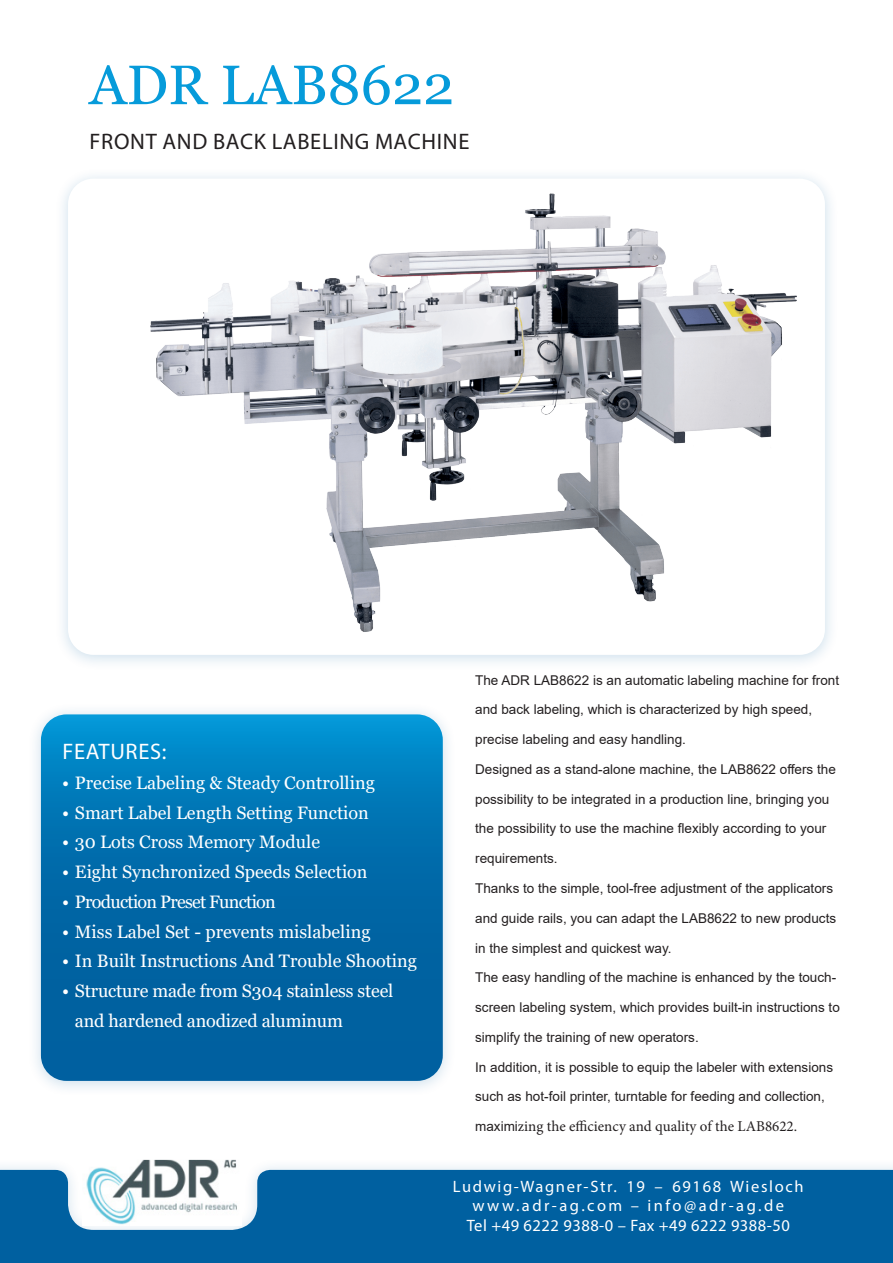
<style>
.page{position:relative;width:893px;height:1263px;background:#fff}
.page>*{position:absolute;margin:0;border:0;box-sizing:border-box;transform-origin:0 0}
.Headline_Produktname{font:55.5px "Georgia";color:#069bda}
.Subhead_Schwarz{font:22.5px "Myriad Pro";letter-spacing:.03em;color:#231f20}
.Subline_Weiß{font:22.5px "Myriad Pro";letter-spacing:.03em;color:#fff}
.t1{font:18px/29.7px "Georgia";color:#fff}
.t2{font:18px "Georgia";letter-spacing:-.04em;color:#fff}
.t3{font:16.5px/19.5px "Myriad Pro";letter-spacing:.1em;color:#fff;text-align:center}
.Fließtext-Beschreibu{font:15px "Minion Pro";color:#231f20}
.Fließtext-Beschreibu-2{font:13.5px "Arial";color:#231f20}
.s1{font-family:"Arial";font-size:13.5px}
</style>
<div class="page">
<div style="left:27px;top:702px;width:430px;height:395px;background:#0060a0;opacity:.2"></div>
<svg style="left:41px;top:714px;width:402px;height:367px;background:#016ead"></svg>
<div style="left:54px;top:166px;width:785px;height:505px;background:#0060a0;opacity:.2"></div>
<div style="left:68px;top:179px;width:757px;height:476px;background:#fff;border-radius:26px"></div>
<img style="left:150px;top:179px;width:659px;height:453px">
<div style="left:0;top:1158px;width:893px;height:105px;background:#0060a0;opacity:.2"></div>
<div style="left:0;top:1170px;width:893px;height:93px;background:#0060a0"></div>
<img style="left:82px;top:1158px;width:160px;height:68px">
<p class="Headline_Produktname" style="left:89px;top:51px;width:366px">ADR LAB8622</p>
<p class="Subhead_Schwarz" style="left:90px;top:127px;width:381px">FRONT AND BACK LABELING MACHINE</p>
<p class="Subline_Weiß" style="left:62px;top:738px;width:105px">FEATURES:</p>
<p class="t1" style="left:62px;top:768px;width:314px">• Precise Labeling &amp; Steady Controlling</p>
<p class="t1" style="left:62px;top:798px;width:308px">• Smart Label Length Setting Function</p>
<p class="t1" style="left:62px;top:828px;width:259px">• 30 Lots Cross Memory Module</p>
<p class="t1" style="left:62px;top:857px;width:307px">• Eight Synchronized Speeds Selection</p>
<p class="t2" style="left:62px;top:891px;width:215px">• Production Preset Function</p>
<p class="t1" style="left:62px;top:917px;width:310px">• Miss Label Set - prevents mislabeling</p>
<p class="t1" style="left:62px;top:947px;width:356px">• In Built Instructions And Trouble Shooting</p>
<p class="t1" style="left:75px;top:976px;width:320px;text-indent:-13px">• Structure made from S304 stainless steel and hardened anodized aluminum</p>
<p class="Fließtext-Beschreibu-2" style="left:475px;top:671px;width:365px">The ADR LAB8622 is an automatic labeling machine for front</p>
<p class="Fließtext-Beschreibu-2" style="left:475px;top:700px;width:338px">and back labeling, which is characterized by high speed,</p>
<p class="Fließtext-Beschreibu-2" style="left:475px;top:730px;width:212px">precise labeling and easy handling.</p>
<p class="Fließtext-Beschreibu-2" style="left:475px;top:760px;width:362px">Designed as a stand-alone machine, the LAB8622 offers the</p>
<p class="Fließtext-Beschreibu-2" style="left:475px;top:790px;width:356px">possibility to be integrated in a production line, bringing you</p>
<p class="Fließtext-Beschreibu-2" style="left:475px;top:819px;width:353px">the possibility to use the machine flexibly according to your</p>
<p class="Fließtext-Beschreibu-2" style="left:475px;top:849px;width:84px">requirements.</p>
<p class="Fließtext-Beschreibu-2" style="left:475px;top:879px;width:359px">Thanks to the simple, tool-free adjustment of the applicators</p>
<p class="Fließtext-Beschreibu-2" style="left:475px;top:909px;width:362px">and guide rails, you can adapt the LAB8622 to new products</p>
<p class="Fließtext-Beschreibu-2" style="left:475px;top:938px;width:198px">in the simplest and quickest way.</p>
<p class="Fließtext-Beschreibu-2" style="left:475px;top:968px;width:362px">The easy handling of the machine is enhanced by the touch-</p>
<p class="Fließtext-Beschreibu-2" style="left:475px;top:998px;width:366px">screen labeling system, which provides built-in instructions to</p>
<p class="Fließtext-Beschreibu-2" style="left:475px;top:1028px;width:225px">simplify the training of new operators.</p>
<p class="Fließtext-Beschreibu-2" style="left:475px;top:1057px;width:359px">In addition, it is possible to equip the labeler with extensions</p>
<p class="Fließtext-Beschreibu-2" style="left:475px;top:1087px;width:351px">such as hot-foil printer, turntable for feeding and collection,</p>
<p class="Fließtext-Beschreibu" style="left:475px;top:1116px;width:324px"><span class="s1">maximi</span>zing the efficiency and quality of the LAB8622.</p>
<p class="t3" style="left:453px;top:1176px;width:352px">Ludwig-Wagner-Str. 19 – 69168 Wiesloch www.adr-ag.com – info@adr-ag.de<br>Tel +49 6222 9388-0 – Fax +49 6222 9388-50</p>
</div>
